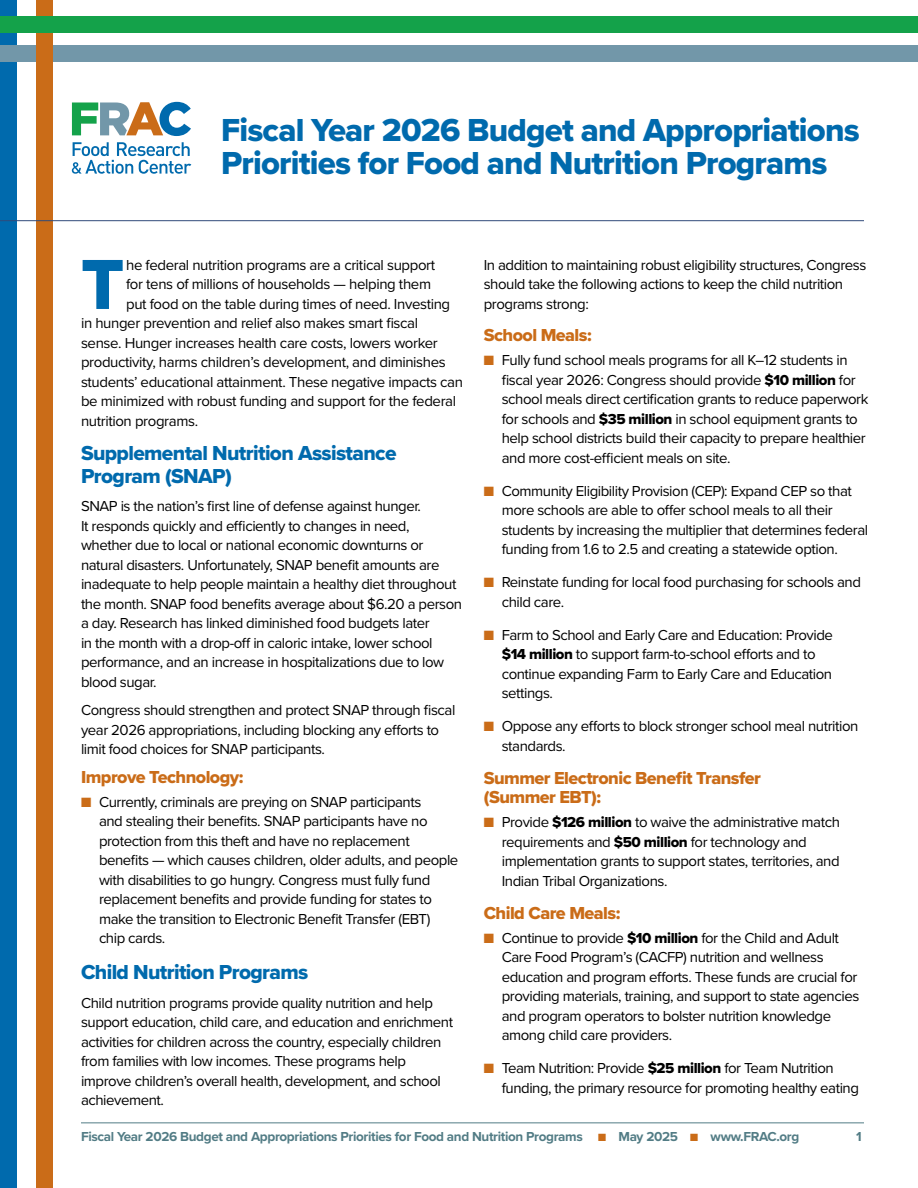
<style>
.page{position:relative;width:918px;height:1188px;background:#fff}
.page>*{position:absolute;margin:0;border:0;box-sizing:border-box;transform-origin:0 0}
.t1{font:73.5px "Proxima Nova Extrabld";color:#006aad}
.t2{font:33px/33px "Proxima Nova Extrabld";letter-spacing:-.025em;color:#006aad}
.t3{font:21px/22.5px "Proxima Nova Extrabld";letter-spacing:-.03em;color:#006aad}
.t4{font:18px/19.5px "Proxima Nova Extrabld";letter-spacing:-.03em;color:#ca6c18}
.t5{font:15px/19.5px "Proxima Nova";letter-spacing:-.03em;color:#000}
.t6{font:700 13.5px "Proxima Nova";letter-spacing:-.025em;color:#527c85}
.s1{color:#ca6c18}
.s2{font-family:"Proxima Nova Extrabld"}
</style>
<div class="page">
<div style="left:0;top:0;width:17px;height:1188px;background:#006aad"></div>
<div style="left:0;top:46px;width:918px;height:16px;background:#7297a9"></div>
<div style="left:36px;top:0;width:16px;height:1188px;background:#ca6c18"></div>
<div style="left:0;top:17px;width:918px;height:16px;background:#14a24a"></div>
<hr style="left:0;top:220px;width:864px;height:1px;background:#314b7a">
<svg style="left:72px;top:102px;width:119px;height:34px"></svg>
<svg style="left:72px;top:142px;width:119px;height:32px"></svg>
<hr style="left:81px;top:1122px;width:783px;height:1px;background:#527c85">
<h2 class="t2" style="left:221px;top:113px;width:640px">Fiscal Year 2026 Budget and Appropriations<br>Priorities for Food and Nutrition Programs</h2>
<h1 class="t1" style="left:81px;top:230px;width:45px">T</h1>
<p class="t5" style="left:126px;top:255px;width:311px">he federal nutrition programs are a critical support</p>
<p class="t5" style="left:126px;top:274px;width:307px">for tens of millions of households — helping them</p>
<p class="t5" style="left:126px;top:294px;width:326px">put food on the table during times of need. Investing</p>
<p class="t5" style="left:81px;top:313px;width:339px">in hunger prevention and relief also makes smart fiscal</p>
<p class="t5" style="left:81px;top:333px;width:358px">sense. Hunger increases health care costs, lowers worker</p>
<p class="t5" style="left:81px;top:352px;width:366px">productivity, harms children’s development, and diminishes</p>
<p class="t5" style="left:81px;top:372px;width:384px">students’ educational attainment. These negative impacts can</p>
<p class="t5" style="left:81px;top:391px;width:377px">be minimized with robust funding and support for the federal</p>
<p class="t5" style="left:81px;top:411px;width:119px">nutrition programs.</p>
<h3 class="t3" style="left:81px;top:442px;width:317px">Supplemental Nutrition Assistance<br>Program (SNAP)</h3>
<p class="t5" style="left:81px;top:496px;width:383px">SNAP is the nation’s first line of defense against hunger.<br>It responds quickly and efficiently to changes in need, whether due to local or national economic downturns or natural disasters. Unfortunately, SNAP benefit amounts are inadequate to help people maintain a healthy diet throughout the month. SNAP food benefits average about $6.20 a person a day. Research has linked diminished food budgets later<br>in the month with a drop-off in caloric intake, lower school performance, and an increase in hospitalizations due to low blood sugar.</p>
<p class="t5" style="left:81px;top:700px;width:376px">Congress should strengthen and protect SNAP through fiscal year 2026 appropriations, including blocking any efforts to limit food choices for SNAP participants.</p>
<p class="t4" style="left:81px;top:767px;width:164px">Improve Technology:</p>
<p class="t5" style="left:99px;top:792px;width:361px;text-indent:-18px"><span class="s1">■</span> Currently, criminals are preying on SNAP participants<br>and stealing their benefits. SNAP participants have no protection from this theft and have no replacement benefits — which causes children, older adults, and people with disabilities to go hungry. Congress must fully fund replacement benefits and provide funding for states to make the transition to Electronic Benefit Transfer (EBT) chip cards.</p>
<h3 class="t3" style="left:81px;top:961px;width:229px">Child Nutrition Programs</h3>
<p class="t5" style="left:81px;top:993px;width:374px">Child nutrition programs provide quality nutrition and help support education, child care, and education and enrichment activities for children across the country, especially children from families with low incomes. These programs help improve children’s overall health, development, and school achievement.</p>
<p class="t5" style="left:484px;top:255px;width:384px">In addition to maintaining robust eligibility structures, Congress should take the following actions to keep the child nutrition programs strong:</p>
<p class="t4" style="left:484px;top:325px;width:109px">School Meals:</p>
<p class="t5" style="left:502px;top:350px;width:368px;text-indent:-18px"><span class="s1">■</span> Fully fund school meals programs for all K–12 students in fiscal year 2026: Congress should provide <span class="s2">$10 million</span> for school meals direct certification grants to reduce paperwork for schools and <span class="s2">$35 million</span> in school equipment grants to help school districts build their capacity to prepare healthier and more cost-efficient meals on site.</p>
<p class="t5" style="left:502px;top:481px;width:368px;text-indent:-18px"><span class="s1">■</span> Community Eligibility Provision (CEP): Expand CEP so that more schools are able to offer school meals to all their students by increasing the multiplier that determines federal funding from 1.6 to 2.5 and creating a statewide option.</p>
<p class="t5" style="left:502px;top:572px;width:361px;text-indent:-18px"><span class="s1">■</span> Reinstate funding for local food purchasing for schools and child care.</p>
<p class="t5" style="left:502px;top:625px;width:333px;text-indent:-18px"><span class="s1">■</span> Farm to School and Early Care and Education: Provide <span class="s2">$14 million</span> to support farm-to-school efforts and to continue expanding Farm to Early Care and Education settings.</p>
<p class="t5" style="left:502px;top:716px;width:358px;text-indent:-18px"><span class="s1">■</span> Oppose any efforts to block stronger school meal nutrition standards.</p>
<p class="t4" style="left:484px;top:768px;width:279px">Summer Electronic Benefit Transfer (Summer EBT):</p>
<p class="t5" style="left:502px;top:812px;width:340px;text-indent:-18px"><span class="s1">■</span> Provide <span class="s2">$126 million</span> to waive the administrative match requirements and <span class="s2">$50 million</span> for technology and implementation grants to support states, territories, and Indian Tribal Organizations.</p>
<p class="t4" style="left:484px;top:903px;width:138px">Child Care Meals:</p>
<p class="t5" style="left:502px;top:928px;width:359px;text-indent:-18px"><span class="s1">■</span> Continue to provide <span class="s2">$10 million</span> for the Child and Adult Care Food Program’s (CACFP) nutrition and wellness education and program efforts. These funds are crucial for providing materials, training, and support to state agencies and program operators to bolster nutrition knowledge among child care providers.</p>
<p class="t5" style="left:502px;top:1058px;width:359px;text-indent:-18px"><span class="s1">■</span> Team Nutrition: Provide <span class="s2">$25 million</span> for Team Nutrition funding, the primary resource for promoting healthy eating</p>
<p class="t6" style="left:81px;top:1127px;width:720px">Fiscal Year 2026 Budget and Appropriations Priorities for Food and Nutrition Programs <span class="s1">■</span> May 2025 <span class="s1">■</span> www.FRAC.org</p>
<p class="t6" style="left:856px;top:1127px;width:7px">1</p>
</div>
